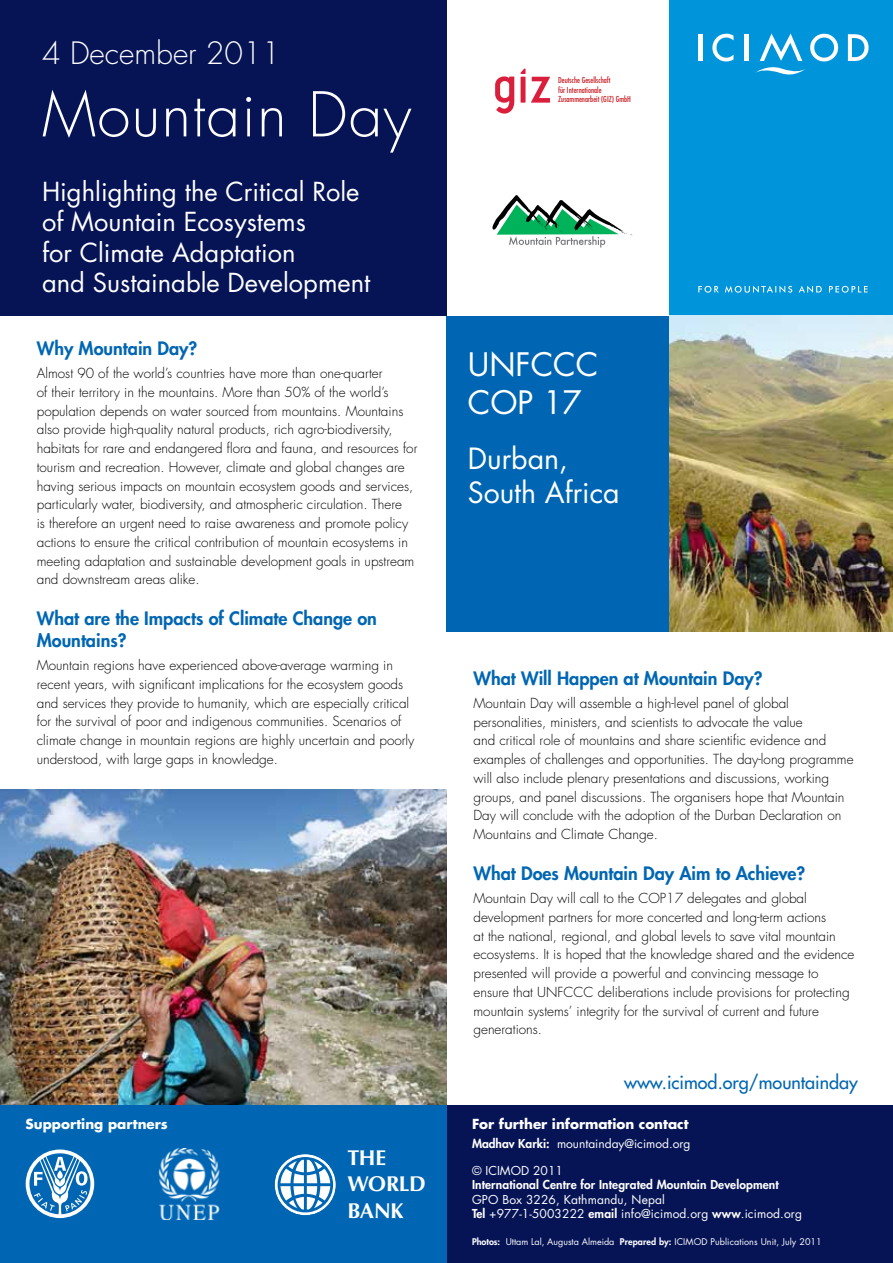
<style>
.page{position:relative;width:893px;height:1263px;background:#fff}
.page>*{position:absolute;margin:0;border:0;box-sizing:border-box;transform-origin:0 0}
.t1{font:300 60px "Futura Std";letter-spacing:.025em;color:#fff}
.t2{font:31.5px/37.8px "Futura Std";color:#fff}
.t3{font:300 30px "Futura Std";color:#fff}
.t4{font:28.5px/34.2px "Futura Std";color:#fff}
.t5{font:25.5px/30.6px "Futura Std";color:#fff}
.t6{font:700 21.45px/26.8px "Optima LT Std";letter-spacing:-.015em;color:#fff}
.t7{font:800 18px/21.6px "Futura Std";color:#0066b3}
.t8{font:500 18px "Futura Std";color:#0066b3}
.t9{font:300 13.5px/18.8px "Futura Std";color:#000}
.t10{font:700 13.5px "Futura Std";color:#fff}
.t11{font:12px/14.4px "Futura Std";letter-spacing:.01em;color:#fff}
.t12{font:800 12px "Futura Std";letter-spacing:.01em;color:#fff}
.t13{font:9px "Futura Std";letter-spacing:.01em;color:#fff}
.t14{font:condensed 7.95px/9.8px "Futura Std";color:#c72127}
.s1{font-weight:800}
</style>
<div class="page">
<div style="left:670px;top:0;width:223px;height:316px;background:#0095da"></div>
<hr style="left:698px;top:34px;width:4px;height:27px;background:#fff">
<svg style="left:712px;top:34px;width:21px;height:27px"></svg>
<hr style="left:745px;top:34px;width:4px;height:27px;background:#fff">
<svg style="left:848px;top:34px;width:21px;height:27px"></svg>
<svg style="left:755px;top:33px;width:83px;height:42px"></svg>
<svg style="left:698px;top:286px;width:170px;height:7px"></svg>
<div style="left:0;top:0;width:446px;height:316px;background:#061456"></div>
<div style="left:446px;top:1105px;width:447px;height:158px;background:#061456"></div>
<img style="left:0;top:789px;width:446px;height:316px">
<svg style="left:492px;top:195px;width:141px;height:53px"></svg>
<svg style="left:495px;top:76px;width:19px;height:38px"></svg>
<svg style="left:521px;top:69px;width:29px;height:34px"></svg>
<div style="left:0;top:1105px;width:446px;height:158px;background:#0066b3"></div>
<div style="left:446px;top:316px;width:224px;height:315px;background:#0066b3"></div>
<img style="left:670px;top:316px;width:223px;height:315px">
<svg style="left:26px;top:1149px;width:68px;height:69px"></svg>
<img style="left:158px;top:1148px;width:62px;height:71px">
<svg style="left:274px;top:1154px;width:62px;height:62px"></svg>
<h3 class="t3" style="left:42px;top:35px;width:240px">4 December 2011</h3>
<h1 class="t1" style="left:42px;top:78px;width:371px">Mountain Day</h1>
<h3 class="t5" style="left:42px;top:176px;width:330px">Highlighting the Critical Role of Mountain Ecosystems<br>for Climate Adaptation<br>and Sustainable Development</h3>
<h3 class="t7" style="left:37px;top:338px;width:162px">Why Mountain Day?</h3>
<p class="t9" style="left:37px;top:364px;width:382px">Almost 90 of the world’s countries have more than one-quarter<br>of their territory in the mountains. More than 50% of the world’s population depends on water sourced from mountains. Mountains also provide high-quality natural products, rich agro-biodiversity, habitats for rare and endangered flora and fauna, and resources for tourism and recreation. However, climate and global changes are having serious impacts on mountain ecosystem goods and services, particularly water, biodiversity, and atmospheric circulation. There<br>is therefore an urgent need to raise awareness and promote policy actions to ensure the critical contribution of mountain ecosystems in meeting adaptation and sustainable development goals in upstream and downstream areas alike.</p>
<h3 class="t7" style="left:37px;top:608px;width:342px">What are the Impacts of Climate Change on<br>Mountains?</h3>
<p class="t9" style="left:37px;top:656px;width:379px">Mountain regions have experienced above-average warming in recent years, with significant implications for the ecosystem goods and services they provide to humanity, which are especially critical for the survival of poor and indigenous communities. Scenarios of climate change in mountain regions are highly uncertain and poorly understood, with large gaps in knowledge.</p>
<p class="t10" style="left:26px;top:1115px;width:144px">Supporting partners</p>
<h3 class="t6" style="left:347px;top:1144px;width:80px">THE<br>WORLD<br>BANK</h3>
<p class="t14" style="left:558px;top:75px;width:75px">Deutsche Gesellschaft<br>für Internationale<br>Zusammenarbeit (GIZ) GmbH</p>
<h2 class="t2" style="left:468px;top:346px;width:132px">UNFCCC<br>COP 17</h2>
<h3 class="t4" style="left:468px;top:442px;width:153px">Durban,<br>South Africa</h3>
<h3 class="t7" style="left:473px;top:667px;width:291px">What Will Happen at Mountain Day?</h3>
<p class="t9" style="left:473px;top:694px;width:382px">Mountain Day will assemble a high-level panel of global personalities, ministers, and scientists to advocate the value<br>and critical role of mountains and share scientific evidence and examples of challenges and opportunities. The day-long programme will also include plenary presentations and discussions, working groups, and panel discussions. The organisers hope that Mountain Day will conclude with the adoption of the Durban Declaration on Mountains and Climate Change.</p>
<h3 class="t7" style="left:473px;top:863px;width:333px">What Does Mountain Day Aim to Achieve?</h3>
<p class="t9" style="left:473px;top:889px;width:383px">Mountain Day will call to the COP17 delegates and global development partners for more concerted and long-term actions<br>at the national, regional, and global levels to save vital mountain ecosystems. It is hoped that the knowledge shared and the evidence presented will provide a powerful and convincing message to ensure that UNFCCC deliberations include provisions for protecting mountain systems’ integrity for the survival of current and future generations.</p>
<h3 class="t8" style="left:624px;top:1071px;width:235px">www.icimod.org/mountainday</h3>
<p class="t10" style="left:472px;top:1115px;width:218px">For further information contact</p>
<p class="t11" style="left:472px;top:1136px;width:220px"><span class="s1">Madhav Karki:</span> mountainday@icimod.org</p>
<p class="t11" style="left:472px;top:1164px;width:92px">© ICIMOD 2011</p>
<p class="t12" style="left:472px;top:1177px;width:308px">International Centre for Integrated Mountain Development</p>
<p class="t11" style="left:472px;top:1192px;width:332px">GPO Box 3226, Kathmandu, Nepal<br><span class="s1">Tel</span> +977-1-5003222 <span class="s1">email</span> info@icimod.org <span class="s1">www</span>.icimod.org</p>
<p class="t13" style="left:472px;top:1236px;width:351px"><span class="s1">Photos:</span> Uttam Lal, Augusta Almeida <span class="s1">Prepared by:</span> ICIMOD Publications Unit, July 2011</p>
</div>
